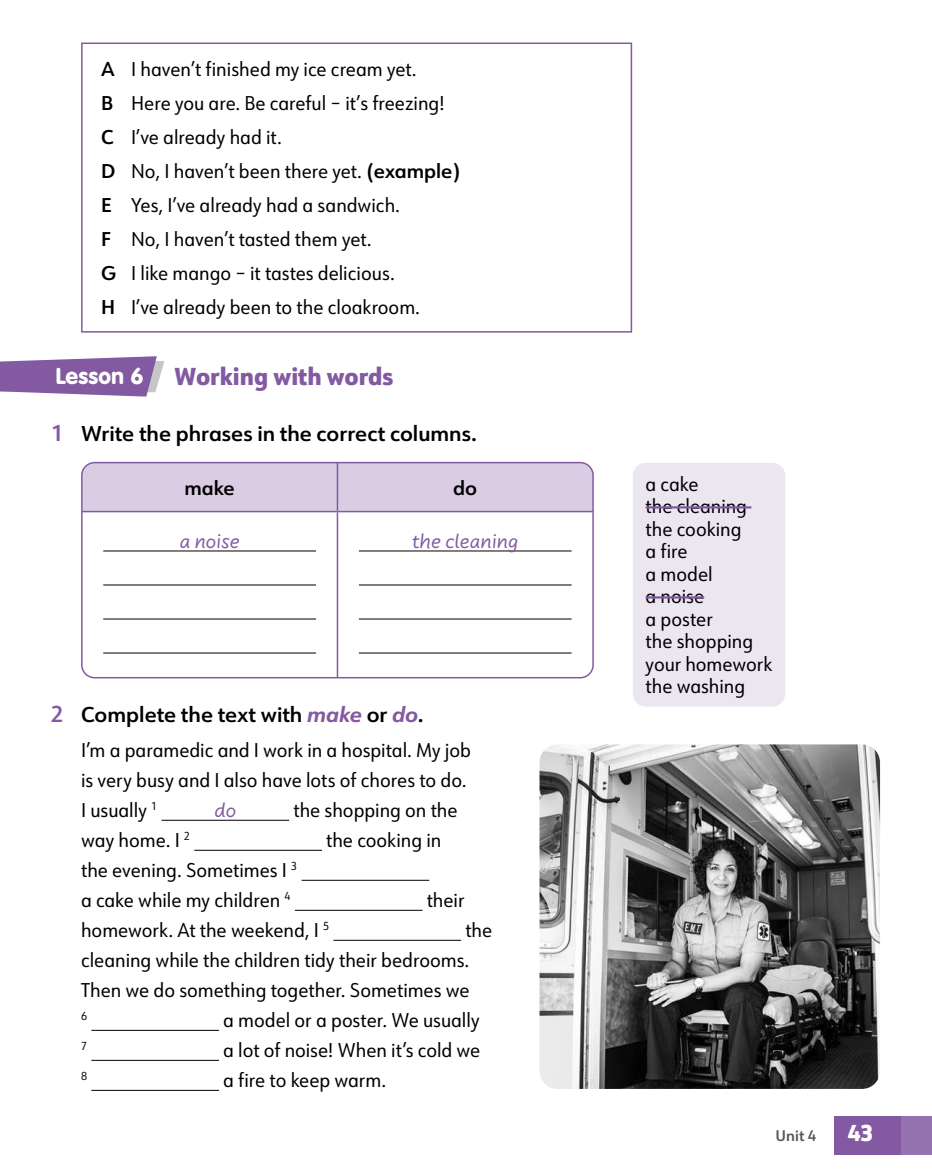
<style>
.page{position:relative;width:932px;height:1174px;background:#fff}
.page>*{position:absolute;margin:0;border:0;box-sizing:border-box;transform-origin:0 0}
.t1{font:800 24px "URW Form Semi Cond";color:#835aa2}
.t2{font:24px "VAG Rundschrift D";color:#fff}
.t3{font:800 22.5px "URW Form";color:#fff}
.t4{font:600 21px "URW Form";color:#000}
.t5{font:21px "Uberhand Pro";color:#835aa2}
.t6{font:19.5px/22.5px "URW Form Semi Cond";color:#000}
.t7{font:600 19.5px "URW Form";color:#000}
.t8{font:600 15px "URW Form";color:#575756}
.t9{font:11.4px "URW Form Semi Cond";color:#000}
.s1{font-family:"URW Form";font-weight:600}
.s2{font-size:22.5px;color:#835aa2}
.s3{font-weight:700;font-style:italic;color:#835aa2}
</style>
<div class="page">
<div style="left:833px;top:1116px;width:98px;height:38px;background:#835aa2"></div>
<div style="left:901px;top:1116px;width:30px;height:38px;background:#9572b0"></div>
<svg style="left:0;top:356px;width:164px;height:40px;background:#9876b1"></svg>
<div style="left:81px;top:43px;width:551px;height:289px;border:2px solid #835aa2"></div>
<img style="left:539px;top:744px;width:340px;height:345px">
<div style="left:82px;top:462px;width:511px;height:49px;background:#dacde3"></div>
<svg style="left:82px;top:512px;width:511px;height:165px"></svg>
<hr style="left:336px;top:462px;width:2px;height:49px;background:#835aa2">
<hr style="left:82px;top:511px;width:255px;height:1px;background:#835aa2">
<hr style="left:337px;top:511px;width:256px;height:1px;background:#835aa2">
<hr style="left:336px;top:512px;width:2px;height:165px;background:#835aa2">
<hr style="left:103px;top:550px;width:213px;height:1px;background:#000">
<hr style="left:103px;top:584px;width:213px;height:1px;background:#000">
<hr style="left:103px;top:618px;width:213px;height:1px;background:#000">
<hr style="left:103px;top:652px;width:213px;height:1px;background:#000">
<hr style="left:359px;top:550px;width:212px;height:1px;background:#000">
<hr style="left:359px;top:584px;width:212px;height:1px;background:#000">
<hr style="left:359px;top:618px;width:212px;height:1px;background:#000">
<hr style="left:359px;top:652px;width:212px;height:1px;background:#000">
<div style="left:81px;top:462px;width:512px;height:216px;border:2px solid #835aa2;border-radius:13px"></div>
<div style="left:632px;top:463px;width:152px;height:243px;background:#ece6f1;border-radius:13px"></div>
<hr style="left:645px;top:506px;width:106px;height:2px;background:#835aa2">
<hr style="left:645px;top:596px;width:59px;height:2px;background:#835aa2">
<hr style="left:161px;top:820px;width:128px;height:1px;background:#000">
<hr style="left:194px;top:850px;width:128px;height:1px;background:#000">
<hr style="left:301px;top:880px;width:128px;height:1px;background:#000">
<hr style="left:295px;top:910px;width:127px;height:1px;background:#000">
<hr style="left:333px;top:940px;width:128px;height:1px;background:#000">
<hr style="left:91px;top:1030px;width:128px;height:1px;background:#000">
<hr style="left:91px;top:1060px;width:128px;height:1px;background:#000">
<hr style="left:91px;top:1090px;width:128px;height:1px;background:#000">
<p class="t6" style="left:101px;top:51px;width:360px;line-height:34px"><span class="s1">A</span> I haven’t finished my ice cream yet.<br><span class="s1">B</span> Here you are. Be careful – it’s freezing!<br><span class="s1">C</span> I’ve already had it.<br><span class="s1">D</span> No, I haven’t been there yet. <span class="s1">(example)<br>E</span> Yes, I’ve already had a sandwich.<br><span class="s1">F</span> No, I haven’t tasted them yet.<br><span class="s1">G</span> I like mango – it tastes delicious.<br><span class="s1">H</span> I’ve already been to the cloakroom.</p>
<p class="t2" style="left:55px;top:362px;width:89px">Lesson 6</p>
<p class="t1" style="left:174px;top:359px;width:220px">Working with words</p>
<p class="t4" style="left:51px;top:419px;width:427px"><span class="s2">1</span> Write the phrases in the correct columns.</p>
<p class="t7" style="left:184px;top:474px;width:52px">make</p>
<p class="t7" style="left:453px;top:474px;width:25px">do</p>
<p class="t5" style="left:180px;top:526px;width:61px">a noise</p>
<p class="t5" style="left:412px;top:526px;width:108px">the cleaning</p>
<p class="t4" style="left:51px;top:700px;width:374px"><span class="s2">2</span> Complete the text with <span class="s3">make</span> or <span class="s3">do</span>.</p>
<p class="t6" style="left:81px;top:734px;width:391px;line-height:30px">I’m a paramedic and I work in a hospital. My job is very busy and I also have lots of chores to do.<br>I usually <sup>1</sup></p>
<p class="t5" style="left:214px;top:795px;width:23px">do</p>
<p class="t6" style="left:293px;top:798px;width:166px">the shopping on the</p>
<p class="t6" style="left:81px;top:828px;width:110px">way home. I <sup>2</sup></p>
<p class="t6" style="left:326px;top:828px;width:117px">the cooking in</p>
<p class="t6" style="left:81px;top:854px;width:218px;line-height:30px">the evening. Sometimes I <sup>3 </sup>a cake while my children <sup>4</sup></p>
<p class="t6" style="left:426px;top:888px;width:39px">their</p>
<p class="t6" style="left:81px;top:914px;width:412px;line-height:30px;text-indent:384px">the cleaning while the children tidy their bedrooms.<br>Then we do something together. Sometimes we</p>
<p class="t9" style="left:81px;top:1008px;width:8px">6</p>
<p class="t6" style="left:223px;top:1008px;width:258px">a model or a poster. We usually</p>
<p class="t9" style="left:81px;top:1038px;width:8px">7</p>
<p class="t6" style="left:223px;top:1038px;width:258px">a lot of noise! When it’s cold we</p>
<p class="t9" style="left:81px;top:1068px;width:8px">8</p>
<p class="t6" style="left:223px;top:1068px;width:164px">a fire to keep warm.</p>
<p class="t6" style="left:81px;top:918px;width:249px">homework. At the weekend, I <sup>5</sup></p>
<p class="t6" style="left:645px;top:472px;width:128px">a cake<br>the cleaning the cooking<br>a fire<br>a model<br>a noise<br>a poster<br>the shopping your homework the washing</p>
<p class="t8" style="left:775px;top:1125px;width:42px">Unit 4</p>
<p class="t3" style="left:847px;top:1116px;width:27px">43</p>
</div>
